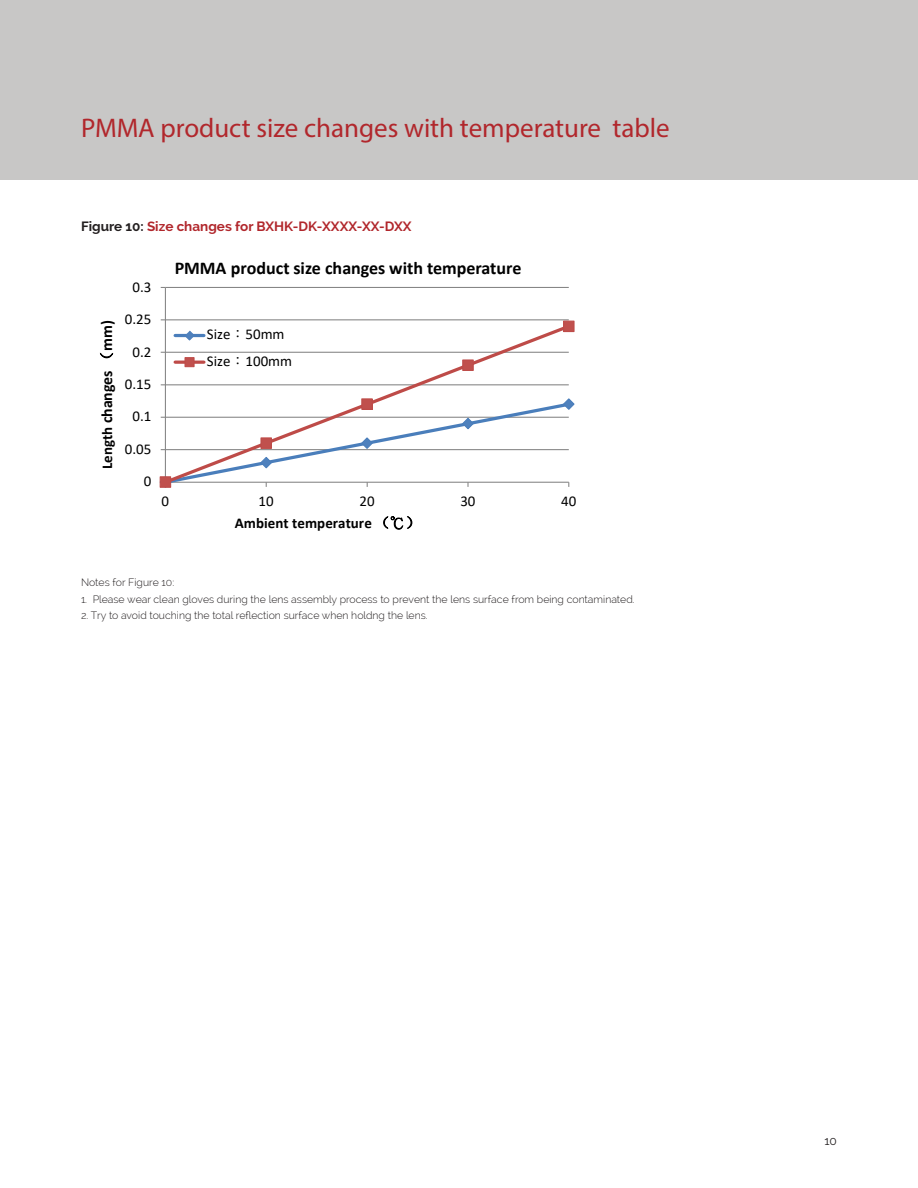
<style>
.page{position:relative;width:918px;height:1188px;background:#fff}
.page>*{position:absolute;margin:0;border:0;box-sizing:border-box;transform-origin:0 0}
.section_header{font:27px "Myriad Pro";color:#b1272c}
.t1{font:700 18px "Calibri";color:#000}
.t2{font:700 15.9px "Calibri";letter-spacing:-.005em;color:#000}
.t3{font:15px/26.7px "Calibri";color:#000}
.t4{font:700 15px "Calibri";letter-spacing:.005em;color:#000}
.main_text_block{font:700 13.5px "Raleway";color:#b1272c}
.t5{font:12px "Raleway";color:#231f20}
.main_text_block-2{font:300 10.5px "Raleway";color:#231f20}
.s1{color:#231f20}
.s2{font-size:15px}
.s3{font-family:"Sim Sun";font-weight:400}
.s4{font-family:"Ming Li U"}
.s5{font-family:"Ming Li U";font-weight:400}
</style>
<div class="page">
<div style="left:0;top:0;width:918px;height:180px;background:#c8c7c6"></div>
<hr style="left:165px;top:319px;width:404px;height:1px;background:#868686">
<hr style="left:165px;top:287px;width:404px;height:1px;background:#868686">
<hr style="left:165px;top:287px;width:1px;height:195px;background:#868686">
<svg style="left:159px;top:397px;width:416px;height:91px"></svg>
<svg style="left:165px;top:327px;width:405px;height:156px"></svg>
<div style="left:160px;top:476px;width:11px;height:12px;background:#c0504d;border:1px solid #be4b48"></div>
<div style="left:260px;top:437px;width:12px;height:12px;background:#c0504d;border:1px solid #be4b48"></div>
<div style="left:362px;top:399px;width:10px;height:10px;background:#c0504d"></div>
<div style="left:361px;top:398px;width:12px;height:12px;border:1px solid #be4b48"></div>
<div style="left:462px;top:359px;width:12px;height:12px;background:#c0504d;border:1px solid #be4b48"></div>
<div style="left:563px;top:321px;width:12px;height:11px;background:#c0504d;border:1px solid #be4b48"></div>
<hr style="left:175px;top:334px;width:29px;height:3px;background:#4a7ebb">
<svg style="left:183px;top:329px;width:13px;height:13px"></svg>
<hr style="left:175px;top:361px;width:29px;height:3px;background:#be4b48">
<div style="left:185px;top:357px;width:10px;height:10px;background:#c0504d;border:1px solid #be4b48"></div>
<p class="section_header" style="left:81px;top:112px;width:590px">PMMA product size changes with temperature table</p>
<p class="main_text_block" style="left:81px;top:218px;width:332px"><span class="s1">Figure 10:</span> Size changes for BXHK-DK-XXXX-XX-DXX</p>
<p class="t2" style="left:96px;top:469px;width:151px;rotate:-90deg"><span class="s2">Length</span> changes <span class="s3">（</span>mm)</p>
<p class="t3" style="left:132px;top:273px;width:20px">0.3</p>
<p class="t3" style="left:125px;top:305px;width:28px">0.25</p>
<p class="t3" style="left:132px;top:338px;width:20px">0.2</p>
<p class="t3" style="left:125px;top:370px;width:28px">0.15</p>
<p class="t3" style="left:132px;top:403px;width:20px">0.1</p>
<p class="t3" style="left:125px;top:435px;width:28px">0.05</p>
<p class="t3" style="left:144px;top:468px;width:9px">0</p>
<p class="t1" style="left:175px;top:255px;width:348px">PMMA product size changes with temperature</p>
<p class="t3" style="left:207px;top:320px;width:87px">Size<span class="s4">：</span>50mm<br>Size<span class="s4">：</span>100mm</p>
<p class="t3" style="left:162px;top:487px;width:9px">0</p>
<p class="t3" style="left:259px;top:487px;width:17px">10</p>
<p class="t3" style="left:359px;top:487px;width:17px">20</p>
<p class="t3" style="left:460px;top:487px;width:17px">30</p>
<p class="t3" style="left:561px;top:487px;width:17px">40</p>
<p class="t4" style="left:235px;top:512px;width:187px">Ambient temperature <span class="s3">（</span><span class="s5">℃</span><span class="s3">）</span></p>
<p class="main_text_block-2" style="left:81px;top:576px;width:95px">Notes for Figure 10:</p>
<p class="main_text_block-2" style="left:81px;top:593px;width:555px">1. Please wear clean gloves during the lens assembly process to prevent the lens surface from being contaminated.</p>
<p class="main_text_block-2" style="left:81px;top:609px;width:348px">2. Try to avoid touching the total reflection surface when holdng the lens.</p>
<p class="t5" style="left:824px;top:1134px;width:14px">10</p>
</div>
